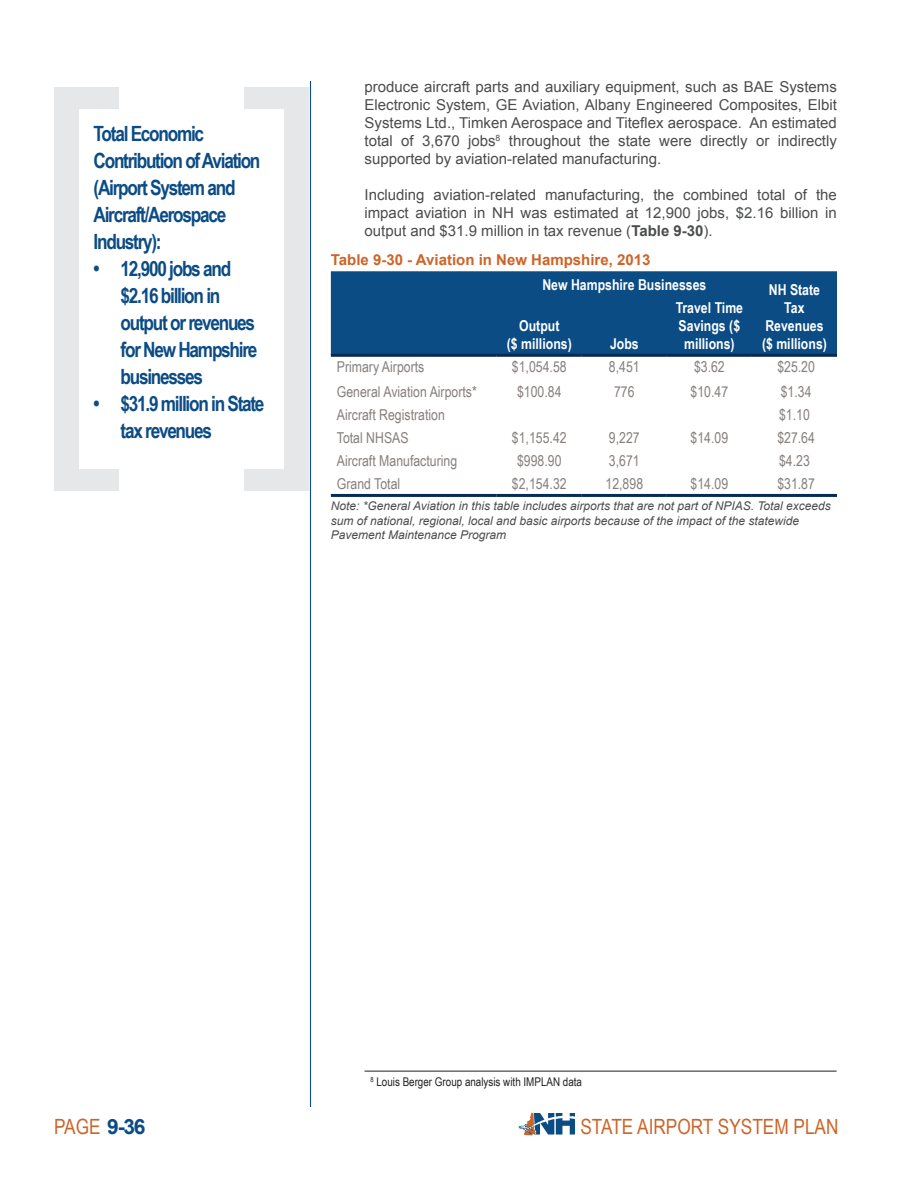
<style>
.page{position:relative;width:918px;height:1188px;background:#fff}
.page>*{position:absolute;margin:0;border:0;box-sizing:border-box;transform-origin:0 0}
.t1{font:700 21px/27px "Arial Narrow";letter-spacing:-.06em;color:#0c4c84}
.t2{font:21px "Arial Narrow";color:#cd6428}
.REGULAR_paragraph{font:15px/18px "Arial";color:#4b4c4d;text-align:justify}
.t3{font:15px "Arial Narrow";color:#867f7c}
.t4{font:700 15px/18px "Arial Narrow";color:#fff;text-align:center}
.t5{font:700 15px "Arial";color:#cd6428}
.t6{font:italic 12px/14.4px "Arial";color:#4b4c4d}
.t7{font:12px "Arial Narrow";color:#231f20}
.s1{font-weight:700}
.s2{font-family:"Arial";font-weight:700;color:#0c4c84}
</style>
<div class="page">
<hr style="left:310px;top:81px;width:1px;height:1026px;background:#0c4c84">
<svg style="left:519px;top:1112px;width:56px;height:24px"></svg>
<hr style="left:364px;top:1071px;width:473px;height:1px;background:#231f20">
<div style="left:331px;top:271px;width:506px;height:83px;background:#0c4c84"></div>
<hr style="left:331px;top:354px;width:166px;height:3px;background:#052b56">
<hr style="left:497px;top:354px;width:85px;height:3px;background:#052b56">
<hr style="left:582px;top:354px;width:85px;height:3px;background:#052b56">
<hr style="left:667px;top:354px;width:85px;height:3px;background:#052b56">
<hr style="left:752px;top:354px;width:85px;height:3px;background:#052b56">
<hr style="left:331px;top:494px;width:166px;height:3px;background:#052b56">
<hr style="left:497px;top:494px;width:85px;height:3px;background:#052b56">
<hr style="left:582px;top:494px;width:85px;height:3px;background:#052b56">
<hr style="left:667px;top:494px;width:85px;height:3px;background:#052b56">
<hr style="left:752px;top:494px;width:85px;height:3px;background:#052b56">
<div style="left:54px;top:109px;width:25px;height:360px;background:#e6e7e9"></div>
<div style="left:54px;top:87px;width:65px;height:22px;background:#e6e7e9"></div>
<div style="left:54px;top:469px;width:65px;height:22px;background:#e6e7e9"></div>
<div style="left:284px;top:109px;width:25px;height:360px;background:#e6e7e9"></div>
<div style="left:244px;top:87px;width:65px;height:22px;background:#e6e7e9"></div>
<div style="left:244px;top:469px;width:65px;height:22px;background:#e6e7e9"></div>
<p class="t1" style="left:94px;top:119px;width:168px">Total Economic<br>Contribution of Aviation (Airport System and<br>Aircraft/Aerospace<br>Industry):</p>
<p class="t1" style="left:121px;top:254px;width:138px;text-indent:-27px">• 12,900 jobs and $2.16 billion in output or revenues for New Hampshire businesses</p>
<p class="t1" style="left:121px;top:389px;width:145px;text-indent:-27px">• $31.9 million in State tax revenues</p>
<p class="REGULAR_paragraph" style="left:364px;top:78px;width:474px">produce aircraft parts and auxiliary equipment, such as BAE Systems Electronic System, GE Aviation, Albany Engineered Composites, Elbit Systems Ltd., Timken Aerospace and Titeflex aerospace. An estimated total of 3,670 jobs<sup>8</sup> throughout the state were directly or indirectly supported by aviation-related manufacturing.</p>
<p class="REGULAR_paragraph" style="left:364px;top:186px;width:474px">Including aviation-related manufacturing, the combined total of the impact aviation in NH was estimated at 12,900 jobs, $2.16 billion in output and $31.9 million in tax revenue (<span class="s1">Table 9-30</span>).</p>
<p class="t5" style="left:331px;top:250px;width:321px">Table 9-30 - Aviation in New Hampshire, 2013</p>
<p class="t4" style="left:542px;top:275px;width:166px">New Hampshire Businesses</p>
<p class="t4" style="left:762px;top:280px;width:66px">NH State<br>Tax<br>Revenues ($ millions)</p>
<p class="t4" style="left:676px;top:298px;width:69px">Travel Time<br>Savings ($ millions)</p>
<p class="t4" style="left:519px;top:316px;width:42px">Output</p>
<p class="t4" style="left:507px;top:334px;width:66px">($ millions)</p>
<p class="t4" style="left:610px;top:334px;width:30px">Jobs</p>
<p class="t3" style="left:337px;top:356px;width:89px">Primary Airports</p>
<p class="t3" style="left:512px;top:356px;width:56px">$1,054.58</p>
<p class="t3" style="left:609px;top:356px;width:32px">8,451</p>
<p class="t3" style="left:694px;top:356px;width:32px">$3.62</p>
<p class="t3" style="left:777px;top:356px;width:39px">$25.20</p>
<p class="t3" style="left:337px;top:381px;width:141px">General Aviation Airports*</p>
<p class="t3" style="left:517px;top:381px;width:46px">$100.84</p>
<p class="t3" style="left:614px;top:381px;width:22px">776</p>
<p class="t3" style="left:691px;top:381px;width:39px">$10.47</p>
<p class="t3" style="left:781px;top:381px;width:32px">$1.34</p>
<p class="t3" style="left:337px;top:404px;width:109px">Aircraft Registration</p>
<p class="t3" style="left:779px;top:404px;width:32px">$1.10</p>
<p class="t3" style="left:337px;top:427px;width:73px">Total NHSAS</p>
<p class="t3" style="left:512px;top:427px;width:56px">$1,155.42</p>
<p class="t3" style="left:609px;top:427px;width:32px">9,227</p>
<p class="t3" style="left:691px;top:427px;width:39px">$14.09</p>
<p class="t3" style="left:777px;top:427px;width:39px">$27.64</p>
<p class="t3" style="left:337px;top:450px;width:122px">Aircraft Manufacturing</p>
<p class="t3" style="left:517px;top:450px;width:46px">$998.90</p>
<p class="t3" style="left:609px;top:450px;width:32px">3,671</p>
<p class="t3" style="left:779px;top:450px;width:32px">$4.23</p>
<p class="t3" style="left:337px;top:473px;width:65px">Grand Total</p>
<p class="t3" style="left:512px;top:473px;width:56px">$2,154.32</p>
<p class="t3" style="left:606px;top:473px;width:39px">12,898</p>
<p class="t3" style="left:691px;top:473px;width:39px">$14.09</p>
<p class="t3" style="left:777px;top:473px;width:39px">$31.87</p>
<p class="t6" style="left:331px;top:499px;width:502px">Note: *General Aviation in this table includes airports that are not part of NPIAS. Total exceeds sum of national, regional, local and basic airports because of the impact of the statewide<br>Pavement Maintenance Program</p>
<p class="t7" style="left:370px;top:1073px;width:213px"><sup>8</sup> Louis Berger Group analysis with IMPLAN data</p>
<p class="t2" style="left:54px;top:1111px;width:93px">PAGE <span class="s2">9-36</span></p>
<h1 class="t2" style="left:580px;top:1111px;width:260px">STATE AIRPORT SYSTEM PLAN</h1>
</div>
